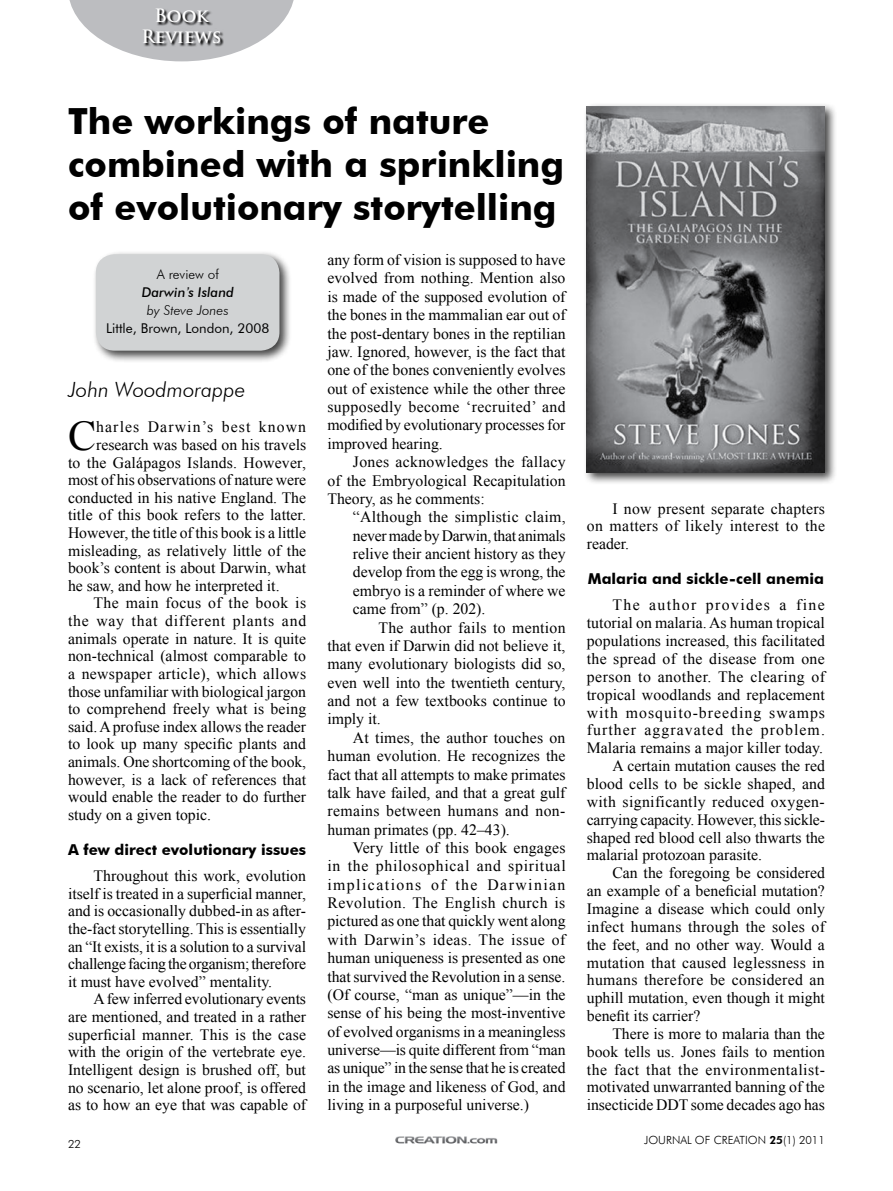
<style>
.page{position:relative;width:893px;height:1191px;background:#fff}
.page>*{position:absolute;margin:0;border:0;box-sizing:border-box;transform-origin:0 0}
.t1{font:42.3px "Times New Roman";color:#000}
.t2{font:700 36px/43.2px "Futura BT";color:#000}
.t3{font:italic 300 21px "Futura BT";color:#000}
.t4{font:700 18px/21px "Trajan Pro";color:#fff;text-align:center}
.t5{font:15.75px/18.3px "Times New Roman";color:#000;text-align:justify}
.t6{font:15.75px "Times New Roman";letter-spacing:.02em;color:#000}
.t7{font:15.75px "Times New Roman";letter-spacing:.025em;color:#000}
.t8{font:15.75px "Times New Roman";letter-spacing:.03em;color:#000}
.t9{font:15.75px "Times New Roman";letter-spacing:.07em;color:#000}
.t10{font:15.75px "Times New Roman";letter-spacing:.035em;color:#000}
.t11{font:15.75px "Times New Roman";letter-spacing:.05em;color:#000}
.t12{font:15.75px "Times New Roman";letter-spacing:.065em;color:#000}
.t13{font:15.75px "Times New Roman";letter-spacing:.09em;color:#000}
.t14{font:700 15px "Futura BT";color:#000}
.t15{font:italic 500 13.5px/18px "Futura BT";color:#000;text-align:center}
.t16{font:13.5px "Futura BT";color:#000}
.t17{font:300 11.25px "Futura BT";color:#000}
.s1{font-weight:300;font-style:normal}
.s2{font-family:"Arial";font-weight:400}
.s3{font-weight:300}
.s4{font-weight:800}
</style>
<div class="page">
<svg style="left:69px;top:0;width:225px;height:61px"></svg>
<svg style="left:143px;top:9px;width:81px;height:38px;background:#97989a"></svg>
<div style="left:92px;top:250px;width:200px;height:113px;background:#000;opacity:.75"></div>
<div style="left:96px;top:254px;width:183px;height:97px;background:#d1d3d4;border-radius:19px"></div>
<div style="left:583px;top:102px;width:254px;height:383px;background:#000;opacity:.75"></div>
<img style="left:587px;top:106px;width:238px;height:366px">
<img style="left:395px;top:1136px;width:102px;height:8px">
<p class="t4" style="left:141px;top:5px;width:82px">Book<br>Reviews</p>
<h2 class="t2" style="left:68px;top:99px;width:498px">The workings of nature combined with a sprinkling of evolutionary storytelling</h2>
<p class="t15" style="left:142px;top:265px;width:94px"><span class="s1">A review of<br></span>Darwin<span class="s2">’</span>s Island <span class="s3">by Steve Jones</span></p>
<p class="t16" style="left:106px;top:320px;width:165px">Little, Brown, London, 2008</p>
<h3 class="t3" style="left:68px;top:377px;width:179px">John Woodmorappe</h3>
<h1 class="t1" style="left:68px;top:407px;width:30px">C</h1>
<p class="t9" style="left:96px;top:416px;width:211px">harles Darwin’s best known</p>
<p class="t5" style="left:96px;top:435px;width:211px">research was based on his travels</p>
<p class="t5" style="left:68px;top:453px;width:239px">to the Galápagos Islands. However,</p>
<p class="t5" style="left:68px;top:470px;width:240px">most of his observations of nature were</p>
<p class="t5" style="left:68px;top:488px;width:240px">conducted in his native England. The</p>
<p class="t5" style="left:68px;top:506px;width:239px">title of this book refers to the latter.</p>
<p class="t5" style="left:68px;top:523px;width:240px">However, the title of this book is a little</p>
<p class="t5" style="left:68px;top:541px;width:240px">misleading, as relatively little of the</p>
<p class="t5" style="left:68px;top:558px;width:240px">book’s content is about Darwin, what</p>
<p class="t5" style="left:68px;top:576px;width:213px">he saw, and how he interpreted it.</p>
<p class="t8" style="left:94px;top:592px;width:214px">The main focus of the book is</p>
<p class="t11" style="left:68px;top:610px;width:240px">the way that different plants and</p>
<p class="t5" style="left:68px;top:629px;width:239px">animals operate in nature. It is quite</p>
<p class="t5" style="left:68px;top:646px;width:240px">non-technical (almost comparable to</p>
<p class="t7" style="left:68px;top:663px;width:240px">a newspaper article), which allows</p>
<p class="t5" style="left:68px;top:682px;width:240px">those unfamiliar with biological jargon</p>
<p class="t5" style="left:68px;top:699px;width:240px">to comprehend freely what is being</p>
<p class="t5" style="left:68px;top:717px;width:240px">said. A profuse index allows the reader</p>
<p class="t5" style="left:68px;top:734px;width:240px">to look up many specific plants and</p>
<p class="t5" style="left:68px;top:752px;width:240px">animals. One shortcoming of the book,</p>
<p class="t5" style="left:68px;top:770px;width:240px">however, is a lack of references that</p>
<p class="t5" style="left:68px;top:787px;width:240px">would enable the reader to do further</p>
<p class="t5" style="left:68px;top:805px;width:145px">study on a given topic.</p>
<p class="t14" style="left:68px;top:840px;width:240px">A few direct evolutionary issues</p>
<p class="t5" style="left:68px;top:867px;width:240px;line-height:17.5px;text-indent:26px">Throughout this work, evolution itself is treated in a superficial manner, and is occasionally dubbed-in as after&shy;the-fact storytelling. This is essentially an “It exists, it is a solution to a survival challenge facing the organism; therefore it must have evolved” mentality.</p>
<p class="t5" style="left:68px;top:990px;width:240px;line-height:17.5px;text-indent:26px">A few inferred evolutionary events are mentioned, and treated in a rather superficial manner. This is the case with the origin of the vertebrate eye.<br>Intelligent design is brushed off, but no scenario, let alone proof, is offered as to how an eye that was capable of</p>
<p class="t5" style="left:327px;top:250px;width:240px">any form of vision is supposed to have evolved from nothing. Mention also is made of the supposed evolution of the bones in the mammalian ear out of the post-dentary bones in the reptilian jaw. Ignored, however, is the fact that one of the bones conveniently evolves out of existence while the other three supposedly become ‘recruited’ and modified by evolutionary processes for improved hearing.</p>
<p class="t5" style="left:327px;top:452px;width:240px;text-indent:26px">Jones acknowledges the fallacy of the Embryological Recapitulation Theory, as he comments:</p>
<p class="t5" style="left:353px;top:507px;width:214px">“Although the simplistic claim, never made by Darwin, that animals relive their ancient history as they develop from the egg is wrong, the embryo is a reminder of where we came from” (p. 202).</p>
<p class="t5" style="left:327px;top:618px;width:240px;text-indent:51px">The author fails to mention that even if Darwin did not believe it, many evolutionary biologists did so, even well into the twentieth century, and not a few textbooks continue to imply it.</p>
<p class="t5" style="left:327px;top:728px;width:240px;text-indent:26px">At times, the author touches on human evolution. He recognizes the fact that all attempts to make primates talk have failed, and that a great gulf remains between humans and non&shy;human primates (pp. 42–43).</p>
<p class="t5" style="left:327px;top:838px;width:240px;text-indent:26px">Very little of this book engages in the philosophical and spiritual implications of the Darwinian Revolution. The English church is pictured as one that quickly went along with Darwin’s ideas. The issue of human uniqueness is presented as one that survived the Revolution in a sense. (Of course, “man as unique”—in the sense of his being the most-inventive of evolved organisms in a meaningless universe—is quite different from “man as unique” in the sense that he is created in the image and likeness of God, and living in a purposeful universe.)</p>
<p class="t5" style="left:587px;top:499px;width:240px;line-height:17.9px;text-indent:26px">I now present separate chapters on matters of likely interest to the reader.</p>
<p class="t14" style="left:588px;top:569px;width:238px">Malaria and sickle-cell anemia</p>
<p class="t13" style="left:612px;top:594px;width:214px">The author provides a fine</p>
<p class="t5" style="left:587px;top:613px;width:240px">tutorial on malaria. As human tropical</p>
<p class="t5" style="left:587px;top:631px;width:240px">populations increased, this facilitated</p>
<p class="t6" style="left:587px;top:648px;width:239px">the spread of the disease from one</p>
<p class="t8" style="left:587px;top:666px;width:240px">person to another. The clearing of</p>
<p class="t5" style="left:587px;top:685px;width:239px">tropical woodlands and replacement</p>
<p class="t12" style="left:587px;top:701px;width:240px">with mosquito-breeding swamps</p>
<p class="t9" style="left:587px;top:719px;width:240px">further aggravated the problem.</p>
<p class="t5" style="left:587px;top:738px;width:238px">Malaria remains a major killer today.</p>
<p class="t5" style="left:612px;top:756px;width:214px">A certain mutation causes the red</p>
<p class="t5" style="left:587px;top:774px;width:240px">blood cells to be sickle shaped, and</p>
<p class="t7" style="left:587px;top:791px;width:239px">with significantly reduced oxygen-</p>
<p class="t5" style="left:587px;top:810px;width:240px">carrying capacity. However, this sickle-</p>
<p class="t5" style="left:587px;top:828px;width:240px">shaped red blood cell also thwarts the</p>
<p class="t5" style="left:587px;top:845px;width:177px">malarial protozoan parasite.</p>
<p class="t5" style="left:612px;top:863px;width:214px">Can the foregoing be considered</p>
<p class="t5" style="left:587px;top:881px;width:240px">an example of a beneficial mutation?</p>
<p class="t5" style="left:587px;top:899px;width:240px">Imagine a disease which could only</p>
<p class="t6" style="left:587px;top:916px;width:240px">infect humans through the soles of</p>
<p class="t5" style="left:587px;top:935px;width:240px">the feet, and no other way. Would a</p>
<p class="t6" style="left:587px;top:951px;width:239px">mutation that caused leglessness in</p>
<p class="t6" style="left:587px;top:969px;width:240px">humans therefore be considered an</p>
<p class="t5" style="left:587px;top:988px;width:240px">uphill mutation, even though it might</p>
<p class="t5" style="left:587px;top:1006px;width:115px">benefit its carrier?</p>
<p class="t5" style="left:612px;top:1024px;width:214px">There is more to malaria than the</p>
<p class="t5" style="left:587px;top:1042px;width:240px">book tells us. Jones fails to mention</p>
<p class="t10" style="left:587px;top:1058px;width:240px">the fact that the environmentalist-</p>
<p class="t5" style="left:587px;top:1077px;width:240px">motivated unwarranted banning of the</p>
<p class="t5" style="left:587px;top:1095px;width:240px">insecticide DDT some decades ago has</p>
<p class="t17" style="left:68px;top:1136px;width:14px">22</p>
<p class="t17" style="left:644px;top:1133px;width:182px">JOURNAL OF CREATION <span class="s4">25</span>(1) 2011</p>
</div>
